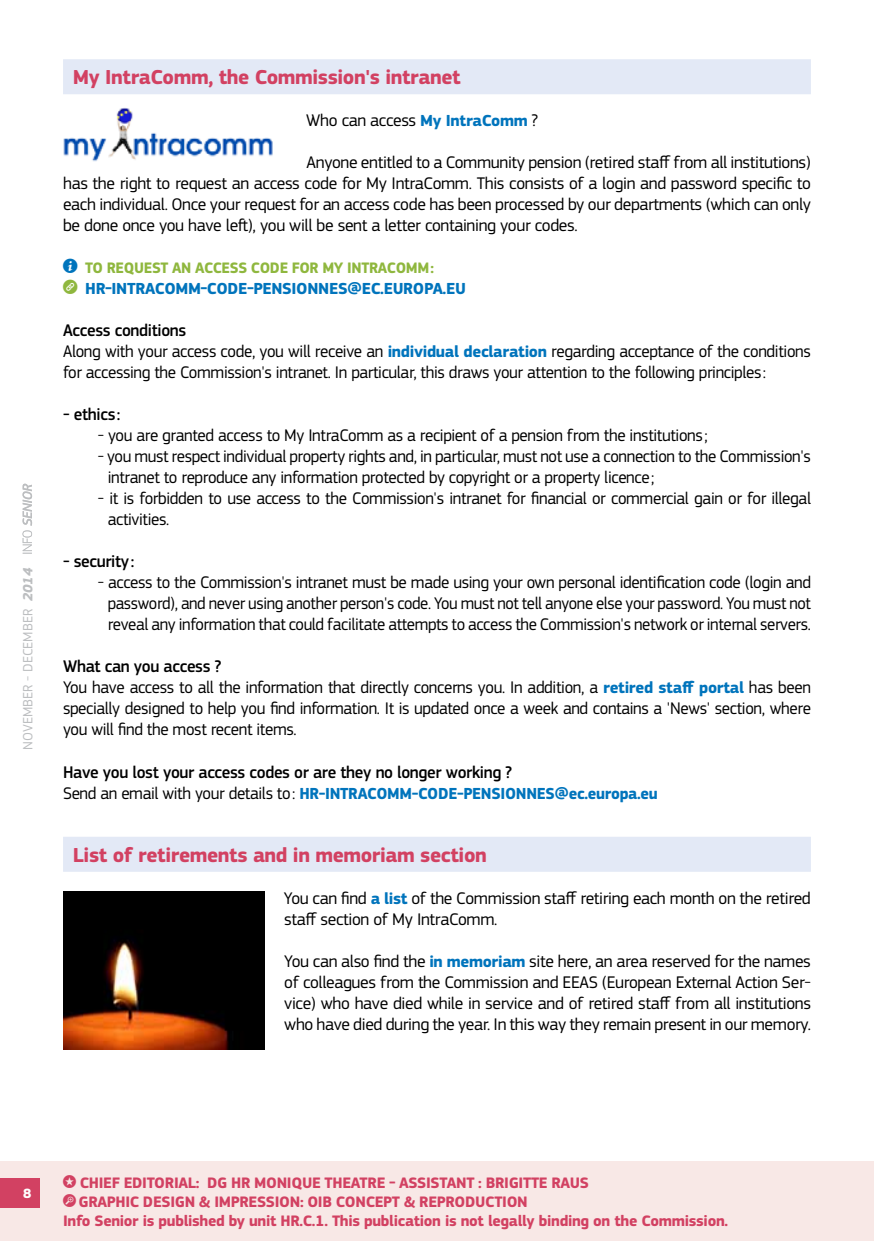
<style>
.page{position:relative;width:874px;height:1241px;background:#fff}
.page>*{position:absolute;margin:0;border:0;box-sizing:border-box;transform-origin:0 0}
.t1{font:700 21px "EC Square Sans Pro";letter-spacing:-.02em;color:#d24162}
.t2{font:17.5px/21px "EC Square Sans Pro";letter-spacing:-.02em;color:#000}
.t3{font:500 17.5px/21px "EC Square Sans Pro";letter-spacing:-.02em;color:#000}
.t4{font:700 16.62px "EC Square Sans Pro";letter-spacing:-.02em;color:#0074bc}
.t5{font:700 15.75px/18.9px "EC Square Sans Pro";letter-spacing:-.02em;color:#d24162}
.t6{font:700 15.75px "EC Square Sans Pro";letter-spacing:-.02em;color:#8fb73e}
.t7{font:14px "EC Square Sans Pro";color:#bcbec0}
.t8{font:700 14px "EC Square Sans Pro";color:#fff}
.s1{font-weight:700;font-style:italic}
.s2{font-weight:700;font-size:16.62px;color:#0074bc}
.s3{font-family:"s Tmedia";font-weight:400;font-size:17.5px;color:#0074bc}
.s4{font-family:"s Tmedia";font-weight:400;font-size:17.5px;color:#8fb73e}
.s5{font-weight:500}
.s6{font-weight:400}
.s7{font-family:"s Tmedia";font-weight:400}
</style>
<div class="page">
<div style="left:0;top:1161px;width:873px;height:79px;background:#f8e8e6"></div>
<div style="left:0;top:1177px;width:40px;height:30px;background:#d24162"></div>
<svg style="left:23px;top:483px;width:9px;height:70px"></svg>
<div style="left:63px;top:59px;width:747px;height:35px;background:#e3e9f6"></div>
<div style="left:63px;top:836px;width:747px;height:35px;background:#e3e9f6"></div>
<img style="left:63px;top:108px;width:210px;height:54px">
<img style="left:63px;top:891px;width:201px;height:158px">
<p class="t7" style="left:20px;top:749px;width:183px;rotate:-90deg">NOVEMBER - DECEMBER <span class="s1">2014</span></p>
<p class="t1" style="left:73px;top:65px;width:389px">My IntraComm, the Commission's intranet</p>
<p class="t2" style="left:306px;top:110px;width:233px">Who can access <span class="s2">My IntraComm</span> ?</p>
<p class="t2" style="left:63px;top:152px;width:749px;text-align:justify;text-indent:243px">Anyone entitled to a Community pension (retired staff from all institutions) has the right to request an access code for My IntraComm. This consists of a login and password specific to each individual. Once your request for an access code has been processed by our departments (which can only be done once you have left), you will be sent a letter containing your codes.</p>
<p class="t6" style="left:63px;top:258px;width:372px"><span class="s3">i</span> To requ est an access code for My IntraComm :</p>
<p class="t4" style="left:63px;top:279px;width:245px"><span class="s4">l</span> HR-INTRACOMM-CODE-PENSIONNE</p>
<p class="t4" style="left:338px;top:279px;width:127px">S@ec.europa.eu</p>
<p class="t2" style="left:63px;top:320px;width:749px"><span class="s5">Access conditions<br></span>Along with your access code, you will receive an <span class="s2">individual declaration</span> regarding acceptance of the conditions for accessing the Commission's intranet. In particular, this draws your attention to the following principles:</p>
<p class="t3" style="left:63px;top:404px;width:59px">- ethics:</p>
<p class="t2" style="left:98px;top:425px;width:611px">- you are granted access to My IntraComm as a recipient of a pension from the institutions;</p>
<p class="t2" style="left:108px;top:446px;width:704px;text-indent:-10px">- you must respect individual property rights and, in particular, must not use a connection to the Commission's intranet to reproduce any information protected by copyright or a property licence;</p>
<p class="t2" style="left:108px;top:488px;width:704px;text-indent:-10px">- it is forbidden to use access to the Commission's intranet for financial or commercial gain or for illegal activities.</p>
<p class="t3" style="left:63px;top:551px;width:73px">- security:</p>
<p class="t2" style="left:98px;top:572px;width:714px;text-align:center">- access to the Commission's intranet must be made using your own personal identification code (login and password), and never using another person's code. You must not tell anyone else your password. You must not reveal any information that could facilitate attempts to access the Commission's network or internal servers.</p>
<p class="t2" style="left:63px;top:656px;width:749px"><span class="s5">What can you access ?<br></span>You have access to all the information that directly concerns you. In addition, a <span class="s2">retired staff portal</span> has been specially designed to help you find information. It is updated once a week and contains a 'News' section, where you will find the most recent items.</p>
<p class="t3" style="left:63px;top:761px;width:453px">Have you lost your access codes or are they no longer working ?<br><span class="s6">Send an email with your details to:</span> <span class="s2">HR-INTRACOMM-CODE-PENSIONNE</span></p>
<p class="t4" style="left:545px;top:783px;width:114px">S@ec.europa.eu</p>
<p class="t1" style="left:73px;top:842px;width:415px">List of retirements and in memoriam section</p>
<p class="t2" style="left:284px;top:887px;width:528px">You can find <span class="s2">a list</span> of the Commission staff retiring each month on the retired staff section of My IntraComm.</p>
<p class="t2" style="left:284px;top:950px;width:528px;text-align:justify">You can also find the <span class="s2">in memoriam</span> site here, an area reserved for the names of colleagues from the Commission and EEAS (European External Action Ser&shy;vice) who have died while in service and of retired staff from all institutions who have died during the year. In this way they remain present in our memory.</p>
<p class="t8" style="left:23px;top:1184px;width:10px">8</p>
<p class="t5" style="left:63px;top:1173px;width:345px"><span class="s7">j</span> Chief editorial: DG HR Monique Theatre - Assis</p>
<p class="t5" style="left:439px;top:1173px;width:64px">tant : Brigi</p>
<p class="t5" style="left:523px;top:1173px;width:57px">tte Raus</p>
<p class="t5" style="left:63px;top:1192px;width:53px"><span class="s7">}</span> Graphic</p>
<p class="t5" style="left:143px;top:1192px;width:81px">design &amp; impr</p>
<p class="t5" style="left:248px;top:1192px;width:227px">ession: OIB Concept &amp; Reproduc</p>
<p class="t5" style="left:63px;top:1192px;width:666px;text-indent:431px">tion<br>Info Senior is published by unit HR.C.1. This publication is not legally binding on the Commission.</p>
</div>
